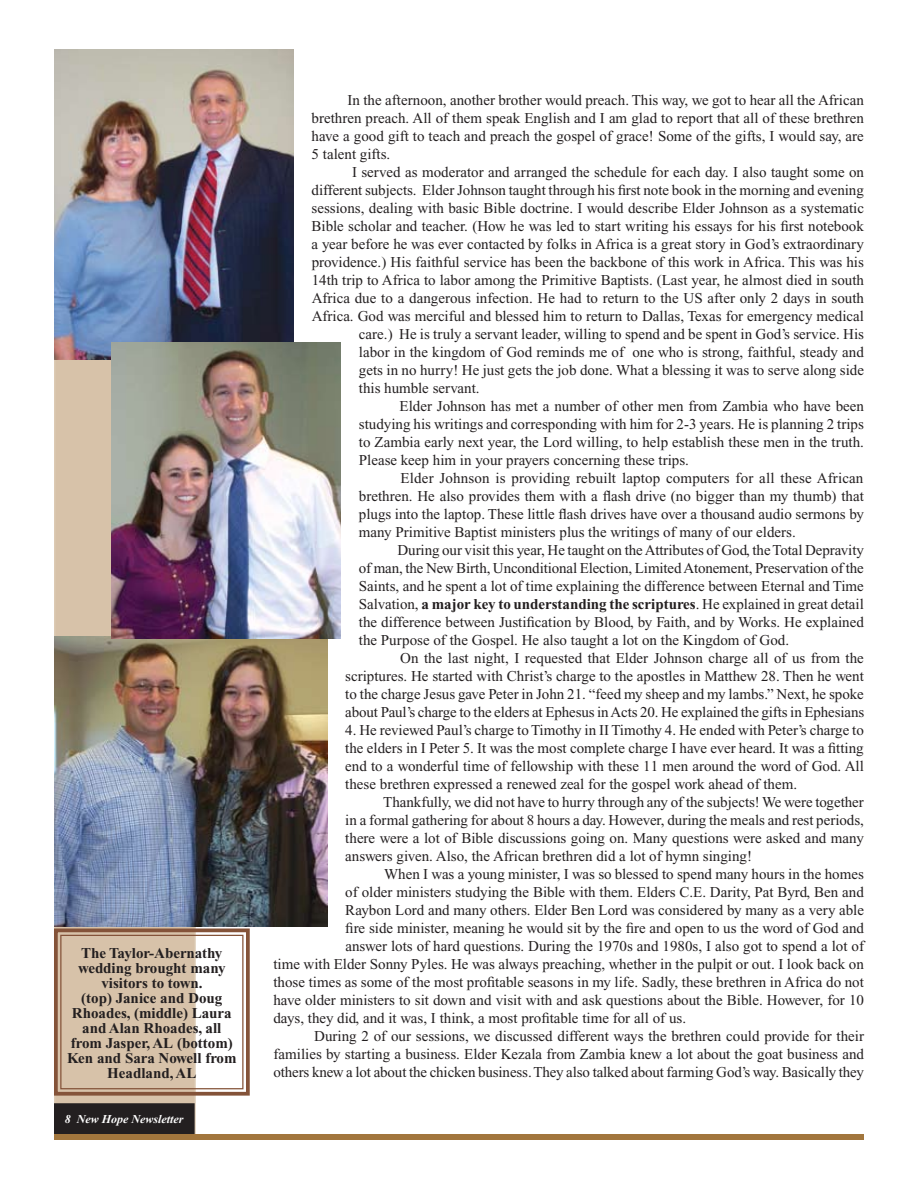
<style>
.page{position:relative;width:918px;height:1188px;background:#fff}
.page>*{position:absolute;margin:0;border:0;box-sizing:border-box;transform-origin:0 0}
.t1{font:15px/18px "Times New Roman";color:#231f20;text-align:justify}
.t2{font:700 15px/15px "Times New Roman";color:#231f20;text-align:center}
.t3{font:italic 700 12px "Times New Roman";color:#fff}
.s1{font-weight:400}
</style>
<div class="page">
<div style="left:54px;top:52px;width:142px;height:1085px;background:#d7c2a9;border:2px solid #dccab4"></div>
<div style="left:55px;top:1104px;width:139px;height:29px;background:#231f20"></div>
<div style="left:54px;top:1103px;width:141px;height:31px;border:2px solid #231f20"></div>
<img style="left:54px;top:50px;width:240px;height:310px">
<img style="left:54px;top:636px;width:273px;height:291px">
<img style="left:111px;top:342px;width:230px;height:297px">
<svg style="left:54px;top:927px;width:196px;height:170px"></svg>
<div style="left:60px;top:935px;width:184px;height:154px;border:1px solid #845339"></div>
<div style="left:54px;top:1134px;width:810px;height:6px;background:#a2763d"></div>
<p class="t2" style="left:67px;top:946px;width:171px">The Taylor-Abernathy wedding brought many visitors to town.<br>(top) Janice and Doug<br>Rhoades, (middle) Laura and Alan Rhoades, all from Jasper, AL (bottom)<br>Ken and Sara Nowell from<br>Headland, AL</p>
<p class="t3" style="left:65px;top:1113px;width:120px">8 New Hope Newsletter</p>
<p class="t1" style="left:312px;top:91px;width:554px;text-indent:36px">In the afternoon, another brother would preach. This way, we got to hear all the African brethren preach. All of them speak English and I am glad to report that all of these brethren have a good gift to teach and preach the gospel of grace! Some of the gifts, I would say, are 5 talent gifts.</p>
<p class="t1" style="left:352px;top:163px;width:514px">I served as moderator and arranged the schedule for each day. I also taught some on</p>
<p class="t1" style="left:312px;top:181px;width:554px">different subjects. Elder Johnson taught through his first note book in the morning and evening</p>
<p class="t1" style="left:312px;top:199px;width:554px">sessions, dealing with basic Bible doctrine. I would describe Elder Johnson as a systematic</p>
<p class="t1" style="left:312px;top:217px;width:554px">Bible scholar and teacher. (How he was led to start writing his essays for his first notebook</p>
<p class="t1" style="left:312px;top:235px;width:554px">a year before he was ever contacted by folks in Africa is a great story in God’s extraordinary</p>
<p class="t1" style="left:312px;top:253px;width:554px">providence.) His faithful service has been the backbone of this work in Africa. This was his</p>
<p class="t1" style="left:312px;top:271px;width:554px">14th trip to Africa to labor among the Primitive Baptists. (Last year, he almost died in south</p>
<p class="t1" style="left:312px;top:289px;width:554px">Africa due to a dangerous infection. He had to return to the US after only 2 days in south</p>
<p class="t1" style="left:312px;top:307px;width:554px">Africa. God was merciful and blessed him to return to Dallas, Texas for emergency medical</p>
<p class="t1" style="left:359px;top:325px;width:507px">care.) He is truly a servant leader, willing to spend and be spent in God’s service. His</p>
<p class="t1" style="left:359px;top:343px;width:507px">labor in the kingdom of God reminds me of one who is strong, faithful, steady and</p>
<p class="t1" style="left:359px;top:361px;width:507px">gets in no hurry! He just gets the job done. What a blessing it was to serve along side</p>
<p class="t1" style="left:359px;top:379px;width:122px">this humble servant.</p>
<p class="t1" style="left:400px;top:397px;width:466px">Elder Johnson has met a number of other men from Zambia who have been</p>
<p class="t1" style="left:359px;top:415px;width:507px">studying his writings and corresponding with him for 2-3 years. He is planning 2 trips</p>
<p class="t1" style="left:359px;top:433px;width:507px">to Zambia early next year, the Lord willing, to help establish these men in the truth.</p>
<p class="t1" style="left:359px;top:451px;width:332px">Please keep him in your prayers concerning these trips.</p>
<p class="t1" style="left:401px;top:469px;width:464px">Elder Johnson is providing rebuilt laptop computers for all these African</p>
<p class="t1" style="left:359px;top:487px;width:507px">brethren. He also provides them with a flash drive (no bigger than my thumb) that</p>
<p class="t1" style="left:359px;top:505px;width:507px">plugs into the laptop. These little flash drives have over a thousand audio sermons by</p>
<p class="t1" style="left:359px;top:523px;width:438px">many Primitive Baptist ministers plus the writings of many of our elders.</p>
<p class="t1" style="left:398px;top:541px;width:468px">During our visit this year, He taught on theAttributes of God, theTotal Depravity</p>
<p class="t1" style="left:359px;top:559px;width:507px">of man, the New Birth, Unconditional Election, Limited Atonement, Preservation of the</p>
<p class="t1" style="left:359px;top:577px;width:507px">Saints, and he spent a lot of time explaining the difference between Eternal and Time</p>
<p class="t2" style="left:359px;top:596px;width:507px"><span class="s1">Salvation,</span> a major key to understanding the scriptures<span class="s1">. He explained in great detail</span></p>
<p class="t1" style="left:359px;top:613px;width:507px">the difference between Justification by Blood, by Faith, and by Works. He explained</p>
<p class="t1" style="left:359px;top:631px;width:432px">the Purpose of the Gospel. He also taught a lot on the Kingdom of God.</p>
<p class="t1" style="left:400px;top:649px;width:465px">On the last night, I requested that Elder Johnson charge all of us from the</p>
<p class="t1" style="left:345px;top:667px;width:520px">scriptures. He started with Christ’s charge to the apostles in Matthew 28. Then he went</p>
<p class="t1" style="left:345px;top:685px;width:520px">to the charge Jesus gave Peter in John 21. “feed my sheep and my lambs.” Next, he spoke</p>
<p class="t1" style="left:345px;top:703px;width:520px">about Paul’s charge to the elders at Ephesus in Acts 20. He explained the gifts in Ephesians</p>
<p class="t1" style="left:345px;top:721px;width:520px">4. He reviewed Paul’s charge to Timothy in II Timothy 4. He ended with Peter’s charge to the elders in I Peter 5. It was the most complete charge I have ever heard. It was a fitting end to a wonderful time of fellowship with these 11 men around the word of God. All these brethren expressed a renewed zeal for the gospel work ahead of them.</p>
<p class="t1" style="left:345px;top:793px;width:520px;text-indent:38px">Thankfully, we did not have to hurry through any of the subjects! We were together in a formal gathering for about 8 hours a day. However, during the meals and rest periods, there were a lot of Bible discussions going on. Many questions were asked and many answers given. Also, the African brethren did a lot of hymn singing!</p>
<p class="t1" style="left:384px;top:865px;width:481px">When I was a young minister, I was so blessed to spend many hours in the homes</p>
<p class="t1" style="left:345px;top:883px;width:520px">of older ministers studying the Bible with them. Elders C.E. Darity, Pat Byrd, Ben and</p>
<p class="t1" style="left:345px;top:901px;width:520px">Raybon Lord and many others. Elder Ben Lord was considered by many as a very able</p>
<p class="t1" style="left:345px;top:919px;width:520px">fire side minister, meaning he would sit by the fire and open to us the word of God and</p>
<p class="t1" style="left:345px;top:937px;width:520px">answer lots of hard questions. During the 1970s and 1980s, I also got to spend a lot of</p>
<p class="t1" style="left:273px;top:955px;width:592px">time with Elder Sonny Pyles. He was always preaching, whether in the pulpit or out. I look back on</p>
<p class="t1" style="left:273px;top:973px;width:592px">those times as some of the most profitable seasons in my life. Sadly, these brethren in Africa do not</p>
<p class="t1" style="left:273px;top:991px;width:592px">have older ministers to sit down and visit with and ask questions about the Bible. However, for 10</p>
<p class="t1" style="left:273px;top:1009px;width:414px">days, they did, and it was, I think, a most profitable time for all of us.</p>
<p class="t1" style="left:314px;top:1027px;width:551px">During 2 of our sessions, we discussed different ways the brethren could provide for their</p>
<p class="t1" style="left:273px;top:1045px;width:592px">families by starting a business. Elder Kezala from Zambia knew a lot about the goat business and</p>
<p class="t1" style="left:273px;top:1063px;width:592px">others knew a lot about the chicken business.They also talked about farming God’s way. Basically they</p>
</div>
